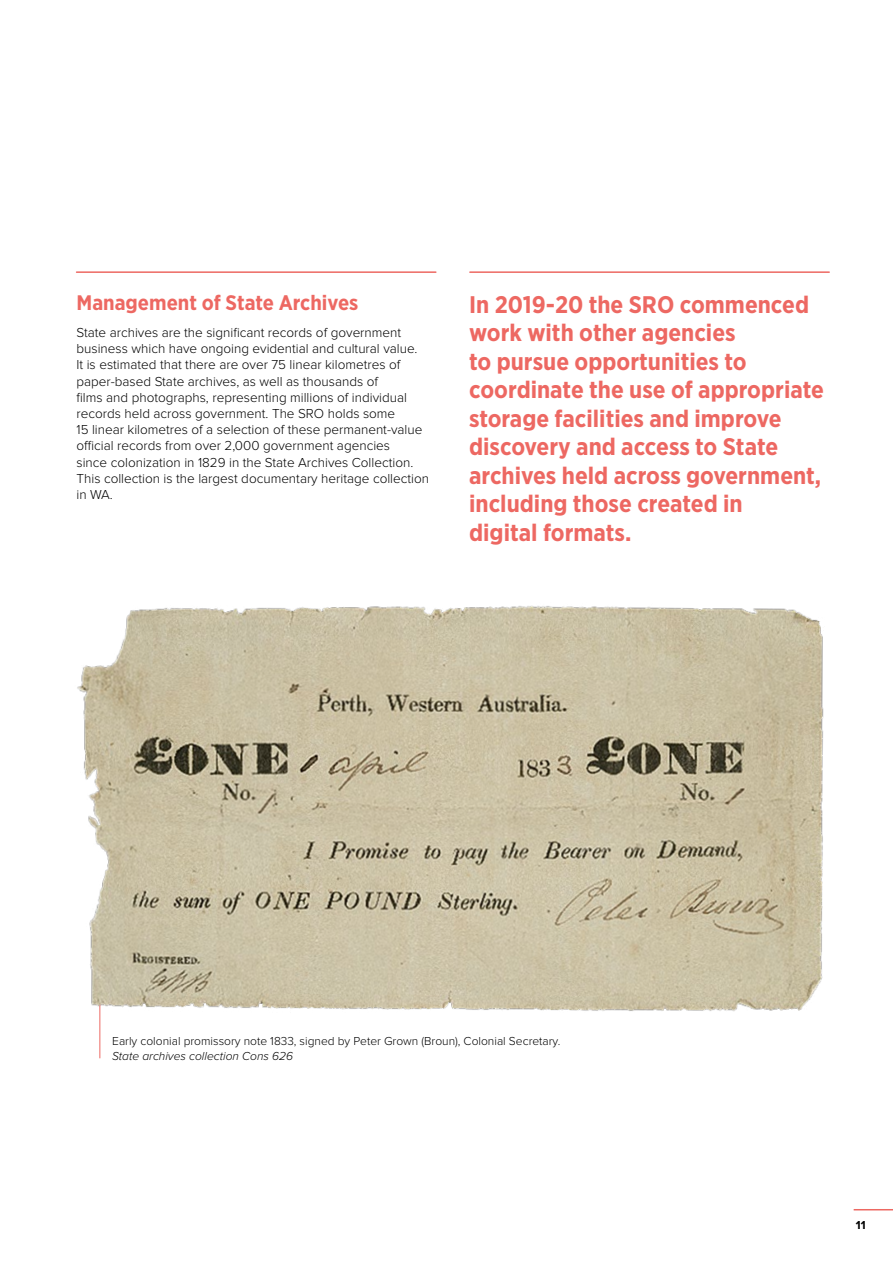
<style>
.page{position:relative;width:893px;height:1263px;background:#fff}
.page>*{position:absolute;margin:0;border:0;box-sizing:border-box;transform-origin:0 0}
.t1{font:700 24px/28.5px "Gotham Narrow";color:#ed6862}
.t2{font:700 21px "Gotham Narrow";color:#ed6862}
.t3{font:300 13.5px/16.2px "Proxima Nova";color:#000}
.t4{font:300 12px "Proxima Nova";color:#000}
.t5{font:italic 300 12px "Proxima Nova";color:#000}
.t6{font:700 12px "Proxima Nova";color:#000}
</style>
<div class="page">
<hr style="left:77px;top:271px;width:359px;height:2px;background:#ed6862">
<hr style="left:470px;top:271px;width:359px;height:2px;background:#ed6862">
<hr style="left:854px;top:1209px;width:39px;height:1px;background:#ed6862">
<hr style="left:99px;top:1003px;width:1px;height:55px;background:#ed6862">
<img style="left:77px;top:605px;width:747px;height:408px">
<h2 class="t2" style="left:77px;top:289px;width:283px">Management of State Archives</h2>
<p class="t3" style="left:77px;top:325px;width:354px">State archives are the significant records of government business which have ongoing evidential and cultural value.<br>It is estimated that there are over 75 linear kilometres of paper-based State archives, as well as thousands of<br>films and photographs, representing millions of individual records held across government. The SRO holds some<br>15 linear kilometres of a selection of these permanent-value official records from over 2,000 government agencies<br>since colonization in 1829 in the State Archives Collection.<br>This collection is the largest documentary heritage collection in WA.</p>
<p class="t1" style="left:469px;top:290px;width:356px">In 2019-20 the SRO commenced work with other agencies<br>to pursue opportunities to coordinate the use of appropriate storage facilities and improve discovery and access to State archives held across government, including those created in<br>digital formats.</p>
<p class="t4" style="left:112px;top:1036px;width:450px">Early colonial promissory note 1833, signed by Peter Grown (Broun), Colonial Secretary.</p>
<p class="t5" style="left:112px;top:1050px;width:182px">State archives collection Cons 626</p>
<p class="t6" style="left:856px;top:1219px;width:11px">11</p>
</div>
